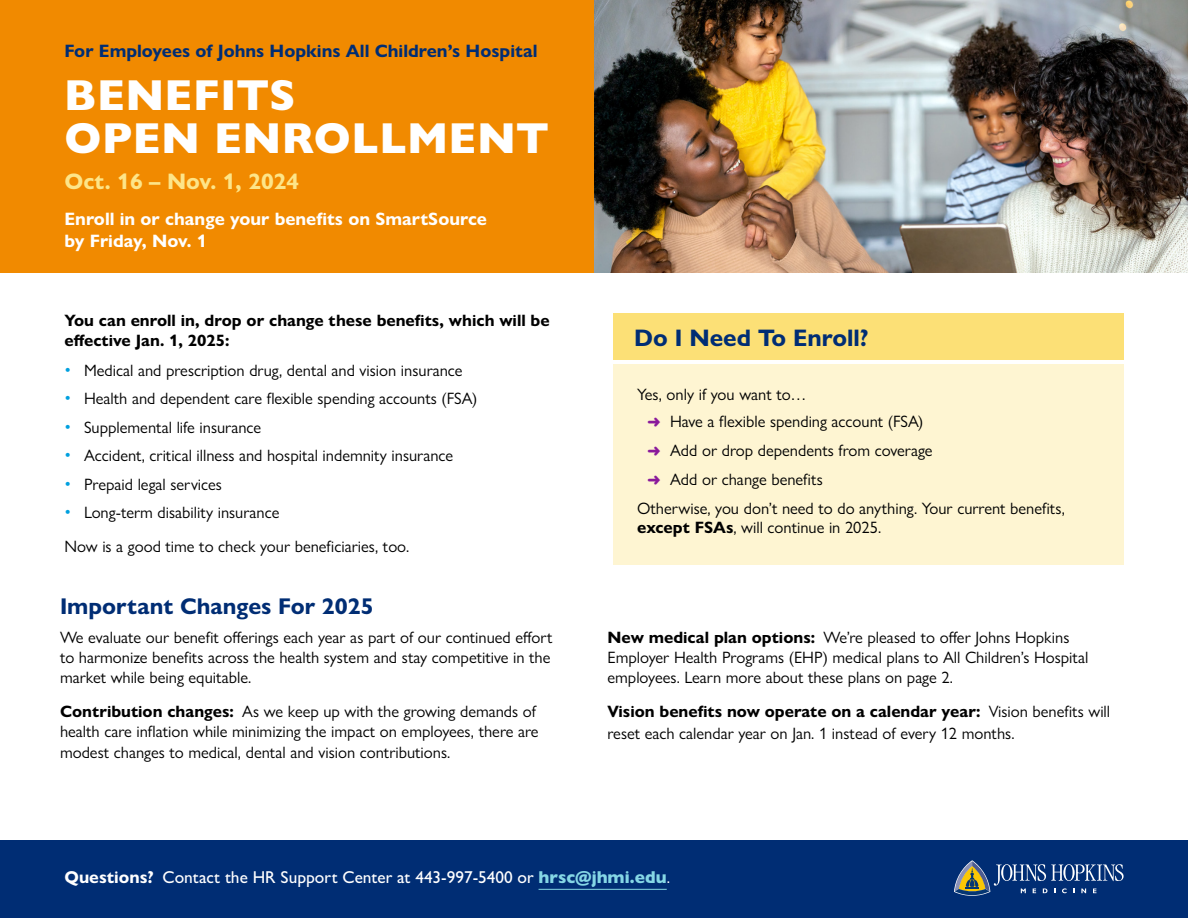
<style>
.page{position:relative;width:1188px;height:918px;background:#fff}
.page>*{position:absolute;margin:0;border:0;box-sizing:border-box;transform-origin:0 0}
.t1{font:800 43.5px/43.5px "Gill Sans Nova";letter-spacing:.02em;color:#fff}
.t2{font:700 24px "Gill Sans Nova";color:#002d74}
.t3{font:700 22.8px "Gill Sans Nova";color:#002d74}
.t4{font:700 22.5px "Gill Sans Nova";color:#fde589}
.t5{font:700 18px/22.5px "Gill Sans Nova";color:#fff}
.t6{font:700 18px "Gill Sans Nova";color:#002d74}
.t7{font:500 17.25px "Gill Sans Nova";color:#fff}
.regular_newsletter_text{font:16.5px/20.2px "Gill Sans Nova";color:#000}
.t8{font:700 16.5px/20.2px "Gill Sans Nova";color:#000}
.s1{font-size:18px;color:#00a0df}
.s2{font-weight:700}
.s3{color:#8a1a9b}
.s4{font-weight:800;color:#85d7e5}
.s5{font-weight:400}
</style>
<div class="page">
<div style="left:0;top:0;width:642px;height:273px;background:#f18a00"></div>
<img style="left:594px;top:0;width:594px;height:273px">
<div style="left:0;top:840px;width:1188px;height:78px;background:#002d74"></div>
<svg style="left:954px;top:860px;width:170px;height:36px"></svg>
<hr style="left:539px;top:889px;width:128px;height:1px;background:#85d7e5">
<div style="left:613px;top:364px;width:511px;height:202px;background:#fef5d2"></div>
<div style="left:613px;top:314px;width:511px;height:46px;background:#fce076"></div>
<p class="t6" style="left:64px;top:39px;width:475px">For Employees of Johns Hopkins All Children’s Hospital</p>
<p class="t1" style="left:64px;top:73px;width:485px">BENEFITS<br>OPEN ENROLLMENT</p>
<p class="t4" style="left:64px;top:168px;width:236px">Oct. 16 – Nov. 1, 2024</p>
<p class="t5" style="left:64px;top:207px;width:424px">Enroll in or change your benefits on SmartSource by Friday, Nov. 1</p>
<p class="t8" style="left:64px;top:310px;width:487px">You can enroll in, drop or change these benefits, which will be effective Jan. 1, 2025:</p>
<p class="regular_newsletter_text" style="left:64px;top:360px;width:400px"><span class="s1">•</span> Medical and prescription drug, dental and vision insurance</p>
<p class="regular_newsletter_text" style="left:64px;top:388px;width:414px"><span class="s1">•</span> Health and dependent care flexible spending accounts (FSA)</p>
<p class="regular_newsletter_text" style="left:64px;top:417px;width:198px"><span class="s1">•</span> Supplemental life insurance</p>
<p class="regular_newsletter_text" style="left:64px;top:445px;width:390px"><span class="s1">•</span> Accident, critical illness and hospital indemnity insurance</p>
<p class="regular_newsletter_text" style="left:64px;top:474px;width:159px"><span class="s1">•</span> Prepaid legal services</p>
<p class="regular_newsletter_text" style="left:64px;top:502px;width:216px"><span class="s1">•</span> Long-term disability insurance</p>
<p class="regular_newsletter_text" style="left:64px;top:536px;width:346px">Now is a good time to check your beneficiaries, too.</p>
<p class="t3" style="left:60px;top:592px;width:315px">Important Changes For 2025</p>
<p class="regular_newsletter_text" style="left:60px;top:627px;width:494px">We evaluate our benefit offerings each year as part of our continued effort to harmonize benefits across the health system and stay competitive in the market while being equitable.</p>
<p class="regular_newsletter_text" style="left:60px;top:701px;width:480px"><span class="s2">Contribution changes:</span> As we keep up with the growing demands of health care inflation while minimizing the impact on employees, there are modest changes to medical, dental and vision contributions.</p>
<p class="t2" style="left:634px;top:323px;width:236px">Do I Need To Enroll?</p>
<p class="regular_newsletter_text" style="left:637px;top:384px;width:171px">Yes, only if you want to…</p>
<p class="regular_newsletter_text" style="left:648px;top:411px;width:277px"><span class="s3">➜</span> Have a flexible spending account (FSA)</p>
<p class="regular_newsletter_text" style="left:648px;top:440px;width:287px"><span class="s3">➜</span> Add or drop dependents from coverage</p>
<p class="regular_newsletter_text" style="left:648px;top:469px;width:177px"><span class="s3">➜</span> Add or change benefits</p>
<p class="regular_newsletter_text" style="left:637px;top:498px;width:429px;line-height:19.5px">Otherwise, you don’t need to do anything. Your current benefits, <span class="s2">except FSAs</span>, will continue in 2025.</p>
<p class="regular_newsletter_text" style="left:608px;top:627px;width:483px"><span class="s2">New medical plan options:</span> We’re pleased to offer Johns Hopkins<br>Employer Health Programs (EHP) medical plans to All Children’s Hospital employees. Learn more about these plans on page 2.</p>
<p class="regular_newsletter_text" style="left:608px;top:701px;width:504px;line-height:21.6px"><span class="s2">Vision benefits now operate on a calendar year:</span> Vision benefits will reset each calendar year on Jan. 1 instead of every 12 months.</p>
<p class="t7" style="left:64px;top:867px;width:607px"><span class="s2">Questions?</span> Contact the HR Support Center at 443-997-5400 or <span class="s4">hrsc@jhmi.edu</span><span class="s5">.</span></p>
</div>
